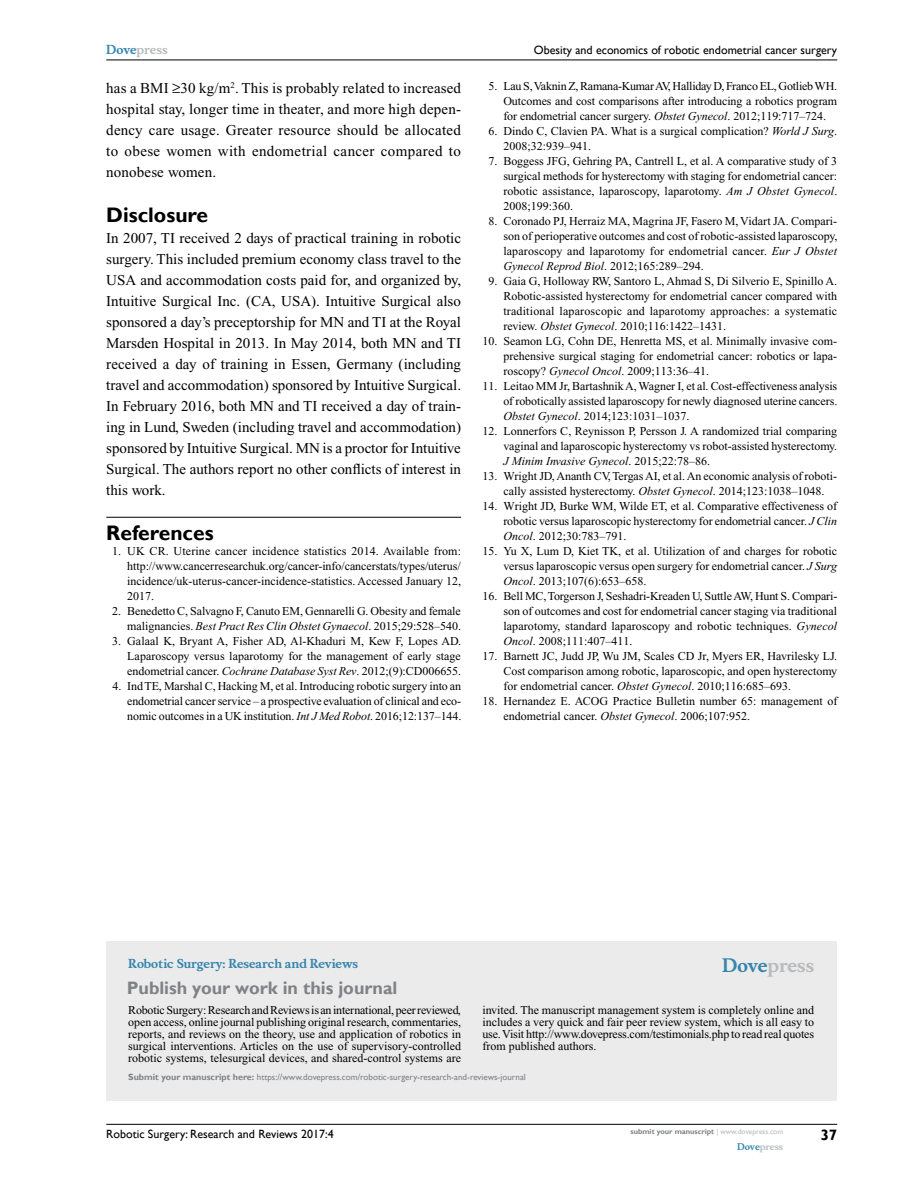
<style>
.page{position:relative;width:918px;height:1188px;background:#fff}
.page>*{position:absolute;margin:0;border:0;box-sizing:border-box;transform-origin:0 0}
.t1{font:700 21px "Gill Sans";color:#000}
.t2{font:700 18px "Gill Sans";color:#808285}
.t3{font:700 18px "Musee";color:#b8babc}
.t4{font:15px/21px "Times New Roman";letter-spacing:.005em;color:#000;text-align:justify}
.t5{font:700 15px "Gill Sans";color:#000}
.t6{font:12px/15px "Times New Roman";color:#000;text-align:justify}
.t7{font:12px "Gill Sans";color:#000}
.t8{font:700 12px "Musee";color:#3785ad}
.t9{font:700 12px "Musee";color:#b8babc}
.t10{font:9px "Gill Sans";color:#808285}
.t11{font:700 9px "Musee";color:#b8babc}
.t12{font:700 7.5px "Gill Sans";color:#808285}
.s1{color:#3785ad}
.s2{font-style:italic}
.s3{font-weight:700}
.s4{font-weight:400;color:#b8babc}
</style>
<div class="page">
<div style="left:106px;top:941px;width:731px;height:159px;background:#ebebec"></div>
<hr style="left:106px;top:1124px;width:731px;height:1px;background:#000">
<hr style="left:106px;top:60px;width:731px;height:1px;background:#000">
<hr style="left:106px;top:517px;width:355px;height:1px;background:#000">
<p class="t9" style="left:106px;top:43px;width:63px"><span class="s1">Dove</span>press</p>
<p class="t4" style="left:106px;top:77px;width:356px">has a BMI ≥30 kg/m<sup>2</sup>. This is probably related to increased hospital stay, longer time in theater, and more high depen&shy;dency care usage. Greater resource should be allocated to obese women with endometrial cancer compared to nonobese women.</p>
<h1 class="t1" style="left:106px;top:202px;width:103px">Disclosure</h1>
<p class="t4" style="left:106px;top:227px;width:356px">In 2007, TI received 2 days of practical training in robotic surgery. This included premium economy class travel to the USA and accommodation costs paid for, and organized by, Intuitive Surgical Inc. (CA, USA). Intuitive Surgical also sponsored a day’s preceptorship for MN and TI at the Royal Marsden Hospital in 2013. In May 2014, both MN and TI received a day of training in Essen, Germany (including travel and accommodation) sponsored by Intuitive Surgical.<br>In February 2016, both MN and TI received a day of train&shy;ing in Lund, Sweden (including travel and accommodation) sponsored by Intuitive Surgical. MN is a proctor for Intuitive Surgical. The authors report no other conflicts of interest in this work.</p>
<h1 class="t1" style="left:106px;top:521px;width:109px">References</h1>
<p class="t6" style="left:127px;top:544px;width:335px;text-indent:-15px">1. UK CR. Uterine cancer incidence statistics 2014. Available from: http://www.cancerresearchuk.org/cancer-info/cancerstats/types/uterus/ incidence/uk-uterus-cancer-incidence-statistics. Accessed January 12, 2017.</p>
<p class="t6" style="left:112px;top:604px;width:350px;text-align:right">2. Benedetto C, Salvagno F, Canuto EM, Gennarelli G. Obesity and female malignancies. <span class="s2">Best Pract Res Clin Obstet Gynaecol</span>. 2015;29:528–540.</p>
<p class="t6" style="left:127px;top:634px;width:335px;text-indent:-15px">3. Galaal K, Bryant A, Fisher AD, Al-Khaduri M, Kew F, Lopes AD.<br>Laparoscopy versus laparotomy for the management of early stage endometrial cancer. <span class="s2">Cochrane Database Syst Rev</span>. 2012;(9):CD006655.</p>
<p class="t6" style="left:127px;top:679px;width:336px;text-indent:-15px">4. Ind TE, Marshal C, Hacking M, et al. Introducing robotic surgery into an endometrial cancer service – a prospective evaluation of clinical and eco&shy;nomic outcomes in a UK institution. <span class="s2">Int J Med Robot</span>. 2016;12:137–144.</p>
<p class="t7" style="left:534px;top:43px;width:305px">Obesity and economics of robotic endometrial cancer surgery</p>
<p class="t6" style="left:503px;top:79px;width:335px;text-indent:-15px">5. Lau S, Vaknin Z, Ramana-Kumar AV, Halliday D, Franco EL, Gotlieb WH.<br>Outcomes and cost comparisons after introducing a robotics program for endometrial cancer surgery. <span class="s2">Obstet Gynecol</span>. 2012;119:717–724.</p>
<p class="t6" style="left:503px;top:124px;width:335px;text-indent:-15px">6. Dindo C, Clavien PA. What is a surgical complication? <span class="s2">World J Surg</span>.<br>2008;32:939–941.</p>
<p class="t6" style="left:503px;top:154px;width:336px;text-indent:-15px">7. Boggess JFG, Gehring PA, Cantrell L, et al. A comparative study of 3 surgical methods for hysterectomy with staging for endometrial cancer: robotic assistance, laparoscopy, laparotomy. <span class="s2">Am J Obstet Gynecol</span>.<br>2008;199:360.</p>
<p class="t6" style="left:503px;top:214px;width:336px;text-indent:-15px">8. Coronado PJ, Herraiz MA, Magrina JF, Fasero M, Vidart JA. Compari&shy;son of perioperative outcomes and cost of robotic-assisted laparoscopy, laparoscopy and laparotomy for endometrial cancer. <span class="s2">Eur J Obstet Gynecol Reprod Biol</span>. 2012;165:289–294.</p>
<p class="t6" style="left:503px;top:274px;width:335px;text-indent:-15px">9. Gaia G, Holloway RW, Santoro L, Ahmad S, Di Silverio E, Spinillo A.<br>Robotic-assisted hysterectomy for endometrial cancer compared with traditional laparoscopic and laparotomy approaches: a systematic review. <span class="s2">Obstet Gynecol</span>. 2010;116:1422–1431.</p>
<p class="t6" style="left:503px;top:334px;width:335px;text-indent:-21px">10. Seamon LG, Cohn DE, Henretta MS, et al. Minimally invasive com&shy;prehensive surgical staging for endometrial cancer: robotics or lapa&shy;roscopy? <span class="s2">Gynecol Oncol</span>. 2009;113:36–41.</p>
<p class="t6" style="left:503px;top:379px;width:336px;text-indent:-21px">11. Leitao MM Jr, Bartashnik A, Wagner I, et al. Cost-effectiveness analysis of robotically assisted laparoscopy for newly diagnosed uterine cancers.<br><span class="s2">Obstet Gynecol</span>. 2014;123:1031–1037.</p>
<p class="t6" style="left:503px;top:424px;width:335px;text-indent:-21px">12. Lonnerfors C, Reynisson P, Persson J. A randomized trial comparing vaginal and laparoscopic hysterectomy vs robot-assisted hysterectomy.<br><span class="s2">J Minim Invasive Gynecol</span>. 2015;22:78–86.</p>
<p class="t6" style="left:503px;top:469px;width:335px;text-indent:-21px">13. Wright JD, Ananth CV, Tergas AI, et al. An economic analysis of roboti&shy;cally assisted hysterectomy. <span class="s2">Obstet Gynecol</span>. 2014;123:1038–1048.</p>
<p class="t6" style="left:503px;top:499px;width:335px;text-indent:-21px">14. Wright JD, Burke WM, Wilde ET, et al. Comparative effectiveness of robotic versus laparoscopic hysterectomy for endometrial cancer. <span class="s2">J Clin Oncol</span>. 2012;30:783–791.</p>
<p class="t6" style="left:503px;top:544px;width:335px;text-indent:-21px">15. Yu X, Lum D, Kiet TK, et al. Utilization of and charges for robotic versus laparoscopic versus open surgery for endometrial cancer. <span class="s2">J Surg Oncol</span>. 2013;107(6):653–658.</p>
<p class="t6" style="left:503px;top:589px;width:335px;text-indent:-21px">16. Bell MC, Torgerson J, Seshadri-Kreaden U, Suttle AW, Hunt S. Compari&shy;son of outcomes and cost for endometrial cancer staging via traditional laparotomy, standard laparoscopy and robotic techniques. <span class="s2">Gynecol Oncol</span>. 2008;111:407–411.</p>
<p class="t6" style="left:503px;top:649px;width:335px;text-indent:-21px">17. Barnett JC, Judd JP, Wu JM, Scales CD Jr, Myers ER, Havrilesky LJ.<br>Cost comparison among robotic, laparoscopic, and open hysterectomy for endometrial cancer. <span class="s2">Obstet Gynecol</span>. 2010;116:685–693.</p>
<p class="t6" style="left:503px;top:694px;width:336px;text-indent:-21px">18. Hernandez E. ACOG Practice Bulletin number 65: management of endometrial cancer. <span class="s2">Obstet Gynecol</span>. 2006;107:952.</p>
<p class="t8" style="left:128px;top:956px;width:231px">Robotic Surgery: Research and Reviews</p>
<h2 class="t2" style="left:127px;top:977px;width:272px">Publish your work in this journal</h2>
<h2 class="t3" style="left:722px;top:955px;width:94px"><span class="s1">Dove</span>press</h2>
<p class="t6" style="left:128px;top:1004px;width:334px;line-height:12px">Robotic Surgery: Research and Reviews is an international, peer reviewed, open access, online journal publishing original research, commentaries, reports, and reviews on the theory, use and application of robotics in surgical interventions. Articles on the use of supervisory-controlled robotic systems, telesurgical devices, and shared-control systems are</p>
<p class="t6" style="left:482px;top:1004px;width:333px;line-height:12px">invited. The manuscript management system is completely online and includes a very quick and fair peer review system, which is all easy to use. Visit http://www.dovepress.com/testimonials.php to read real quotes from published authors.</p>
<p class="t10" style="left:128px;top:1072px;width:399px"><span class="s3">Submit your manuscript here:</span> https://www.dovepress.com/robotic-surgery-research-and-reviews-journal</p>
<p class="t7" style="left:106px;top:1127px;width:229px">Robotic Surgery: Research and Reviews 2017:4</p>
<p class="t12" style="left:631px;top:1127px;width:154px">submit your manuscript <span class="s4">| www.dovepress.com</span></p>
<p class="t11" style="left:737px;top:1141px;width:48px"><span class="s1">Dove</span>press</p>
<p class="t5" style="left:821px;top:1126px;width:18px">37</p>
</div>
